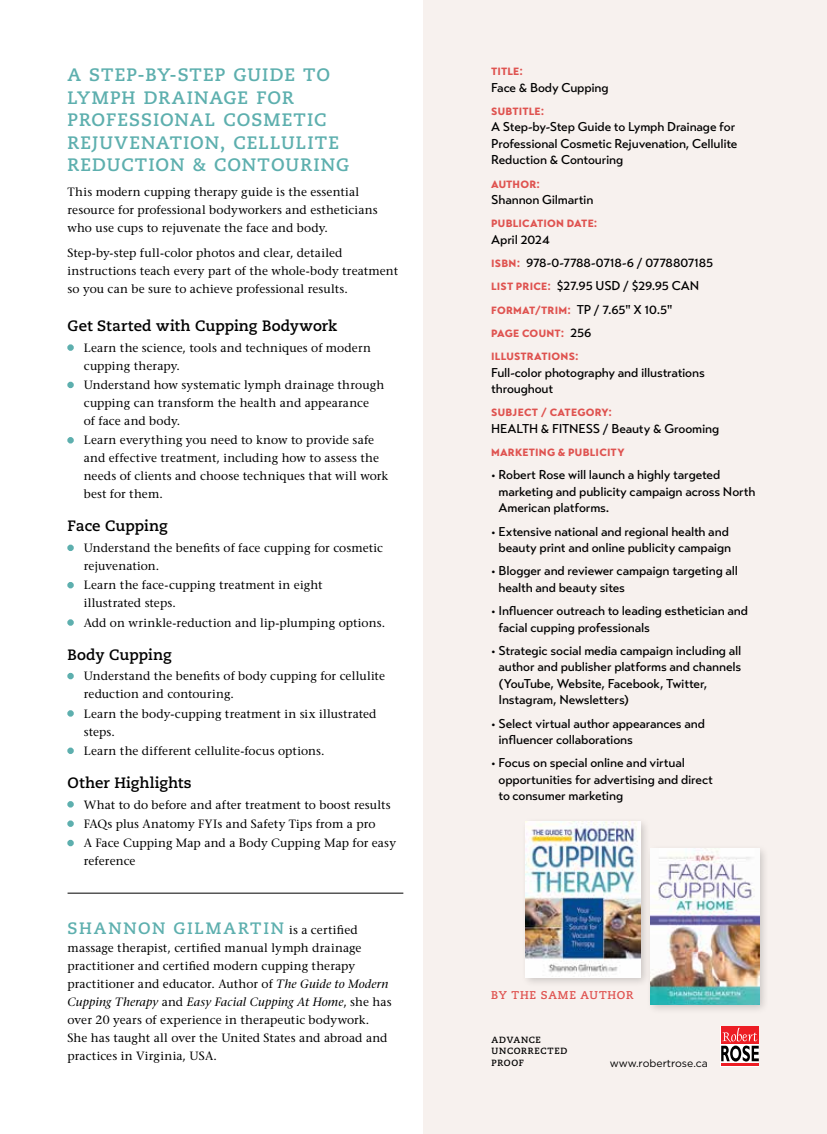
<style>
.page{position:relative;width:827px;height:1134px;background:#fff}
.page>*{position:absolute;margin:0;border:0;box-sizing:border-box;transform-origin:0 0}
.t1{font:700 18px/22.5px "Caecilia LT Std";letter-spacing:.055em;color:#5dafae}
.t2{font:700 16.5px "Caecilia LT Std";letter-spacing:.105em;color:#5dafae}
.t3{font:700 15px "Caecilia LT Std";letter-spacing:.005em;color:#000}
.t4{font:500 12.75px/16.5px "Transat Text";letter-spacing:-.015em;color:#000}
.t5{font:500 12px/18px "Stone Serif Std";letter-spacing:.01em;color:#000}
.t6{font:700 11.25px "Caecilia LT Std";letter-spacing:.065em;color:#df5350}
.t7{font:900 10.5px "Transat Text";letter-spacing:.02em;color:#df5350}
.t8{font:10.5px "Gotham";color:#000}
.t9{font:700 9px/12px "Caecilia LT Std";letter-spacing:.075em;color:#000}
.s1{color:#5dafae}
.s2{font-family:"Stone Serif Std";font-weight:500;font-size:12px;color:#000}
.s3{font-style:italic}
.s4{font-weight:900;font-size:10.5px;color:#df5350}
.s5{font-weight:500;font-size:12.75px;color:#000}
</style>
<div class="page">
<div style="left:423px;top:0;width:403px;height:1134px;background:#f7f1ee"></div>
<div style="left:720px;top:1026px;width:39px;height:40px;background:#fff"></div>
<div style="left:720px;top:1026px;width:38px;height:18px;background:#ed1d24"></div>
<svg style="left:720px;top:1028px;width:38px;height:34px"></svg>
<hr style="left:720px;top:1063px;width:38px;height:3px;background:#ed1d24">
<hr style="left:68px;top:893px;width:335px;height:1px;background:#000">
<div style="left:521px;top:817px;width:129px;height:171px;background:#000;opacity:.18"></div>
<img style="left:525px;top:822px;width:115px;height:155px">
<div style="left:645px;top:844px;width:124px;height:171px;background:#000;opacity:.18"></div>
<img style="left:650px;top:849px;width:109px;height:155px">
<h1 class="t1" style="left:67px;top:64px;width:264px">A STEP-BY-STEP GUIDE TO<br>LYMPH DRAINAGE FOR<br>PROFESSIONAL COSMETIC<br>REJUVENATION, CELLUL</h1>
<h1 class="t1" style="left:67px;top:132px;width:283px;text-indent:240px">ITE<br>REDUCTION &amp; CONTOURING</h1>
<p class="t5" style="left:68px;top:183px;width:311px">This modern cupping therapy guide is the essential resource for professional bodyworkers and estheticians who use cups to rejuvenate the face and body.</p>
<p class="t5" style="left:68px;top:244px;width:332px">Step-by-step full-color photos and clear, detailed instructions teach every part of the whole-body treatment so you can be sure to achieve professional results.</p>
<p class="t3" style="left:68px;top:317px;width:271px">Get Started with Cupping Bodywork</p>
<p class="t5" style="left:84px;top:339px;width:288px;text-indent:-16px"><span class="s1">•</span> Learn the science, tools and techniques of modern cupping therapy.</p>
<p class="t5" style="left:84px;top:376px;width:302px;text-indent:-16px"><span class="s1">•</span> Understand how systematic lymph drainage through cupping can transform the health and appearance<br>of face and body.</p>
<p class="t5" style="left:84px;top:431px;width:306px;text-indent:-16px"><span class="s1">•</span> Learn everything you need to know to provide safe and effective treatment, including how to assess the needs of clients and choose techniques that will work best for them.</p>
<p class="t3" style="left:68px;top:517px;width:102px">Face Cupping</p>
<p class="t5" style="left:84px;top:539px;width:300px;text-indent:-16px"><span class="s1">•</span> Understand the benefits of face cupping for cosmetic rejuvenation.</p>
<p class="t5" style="left:84px;top:576px;width:240px;text-indent:-16px"><span class="s1">•</span> Learn the face-cupping treatment in eight illustrated steps.</p>
<p class="t5" style="left:68px;top:614px;width:319px"><span class="s1">•</span> Add on wrinkle-reduction and lip-plumping options.</p>
<p class="t3" style="left:68px;top:646px;width:105px">Body Cupping</p>
<p class="t5" style="left:84px;top:667px;width:302px;text-indent:-16px"><span class="s1">•</span> Understand the benefits of body cupping for cellulite reduction and contouring.</p>
<p class="t5" style="left:84px;top:704px;width:294px;text-indent:-16px"><span class="s1">•</span> Learn the body-cupping treatment in six illustrated steps.</p>
<p class="t5" style="left:68px;top:742px;width:258px"><span class="s1">•</span> Learn the different cellulite-focus options.</p>
<p class="t3" style="left:68px;top:774px;width:125px">Other Highlights</p>
<p class="t5" style="left:68px;top:795px;width:324px"><span class="s1">•</span> What to do before and after treatment to boost results</p>
<p class="t5" style="left:68px;top:815px;width:309px"><span class="s1">•</span> FAQs plus Anatomy FYIs and Safety Tips from a pro</p>
<p class="t5" style="left:84px;top:834px;width:313px;text-indent:-16px"><span class="s1">•</span> A Face Cupping Map and a Body Cupping Map for easy reference</p>
<h2 class="t2" style="left:68px;top:919px;width:291px">SHANNON GILMARTIN <span class="s2">is a certified</span></h2>
<p class="t5" style="left:67px;top:939px;width:325px">massage therapist, certified manual lymph drainage practitioner and certified modern cupping therapy practitioner and educator. Author of <span class="s3">The Guide to Modern Cupping Therapy</span> and <span class="s3">Easy Facial Cupping At Home</span>, she has over 20 years of experience in therapeutic bodywork.<br>She has taught all over the United States and abroad and practices in Virginia, USA.</p>
<p class="t7" style="left:491px;top:65px;width:33px">TITLE:</p>
<p class="t4" style="left:491px;top:79px;width:119px">Face &amp; Body Cupping</p>
<p class="t7" style="left:491px;top:105px;width:54px">SUBTITLE:</p>
<p class="t4" style="left:491px;top:119px;width:248px">A Step-by-Step Guide to Lymph Drainage for<br>Professional Cosmetic Rejuvenation, Cellulite<br>Reduction &amp; Contouring</p>
<p class="t7" style="left:491px;top:177px;width:50px">AUTHOR:</p>
<p class="t4" style="left:491px;top:192px;width:104px">Shannon Gilmartin</p>
<p class="t7" style="left:491px;top:217px;width:108px">PUBLICATION DATE:</p>
<p class="t4" style="left:491px;top:228px;width:223px;line-height:23.2px">April 2024<br><span class="s4">ISBN:</span> 978-0-7788-0718-6 / 0778807185<br><span class="s4">LIST PRICE:</span> $27.95 USD / $29.95 CAN<br><span class="s4">FORMAT/TRIM:</span> TP / 7.65" X 10.5"</p>
<p class="t7" style="left:491px;top:327px;width:102px">PAGE COUNT: <span class="s5">256</span></p>
<p class="t7" style="left:491px;top:350px;width:89px">ILLUSTRATIONS:</p>
<p class="t4" style="left:491px;top:364px;width:215px">Full-color photography and illustrations throughout</p>
<p class="t7" style="left:491px;top:406px;width:122px">SUBJECT / CATEGORY:</p>
<p class="t4" style="left:491px;top:420px;width:229px">HEALTH &amp; FITNESS / Beauty &amp; Grooming</p>
<p class="t7" style="left:491px;top:446px;width:135px">MARKETING &amp; PUBLICITY</p>
<p class="t4" style="left:498px;top:467px;width:258px;text-indent:-7px">• Robert Rose will launch a highly targeted marketing and publicity campaign across North<br>American platforms.</p>
<p class="t4" style="left:491px;top:523px;width:241px;text-align:center">• Extensive national and regional health and beauty print and online publicity campaign</p>
<p class="t4" style="left:498px;top:563px;width:241px;text-indent:-7px">• Blogger and reviewer campaign targeting all health and beauty sites</p>
<p class="t4" style="left:498px;top:603px;width:251px;text-indent:-7px">• Influencer outreach to leading esthetician and facial cupping professionals</p>
<p class="t4" style="left:498px;top:642px;width:244px;text-indent:-7px">• Strategic social media campaign including all author and publisher platforms and channels (YouTube, Website, Facebook, Twitter, Instagram, Newsletters)</p>
<p class="t4" style="left:498px;top:715px;width:208px;text-indent:-7px">• Select virtual author appearances and influencer collaborations</p>
<p class="t4" style="left:498px;top:755px;width:216px;text-indent:-7px">• Focus on special online and virtual opportunities for advertising and direct to consumer marketing</p>
<p class="t6" style="left:491px;top:989px;width:143px">BY THE SAME AUTHOR</p>
<p class="t9" style="left:491px;top:1034px;width:76px">ADVANCE<br>UNCORRECTED<br>PROOF</p>
<p class="t8" style="left:609px;top:1056px;width:99px">www.robertrose.ca</p>
</div>
